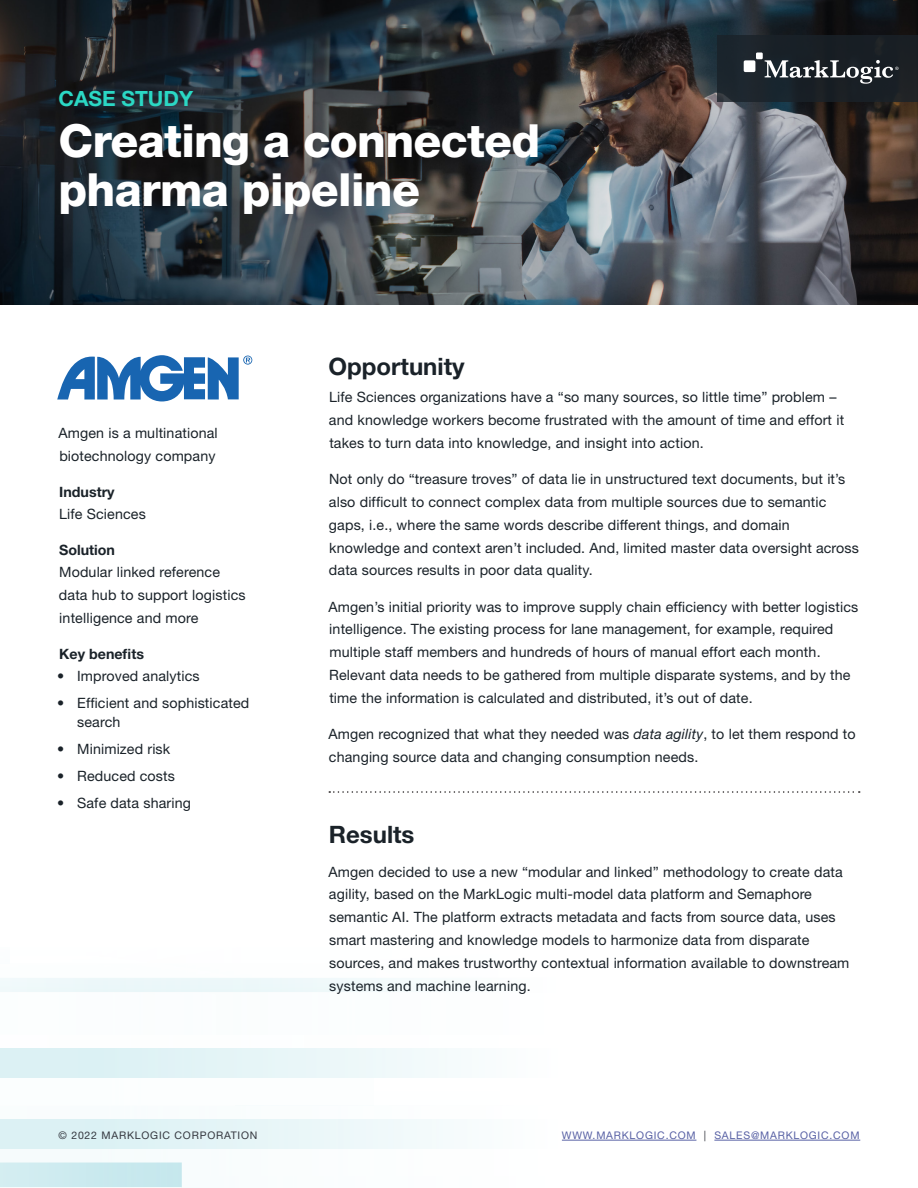
<style>
.page{position:relative;width:918px;height:1188px;background:#fff}
.page>*{position:absolute;margin:0;border:0;box-sizing:border-box;transform-origin:0 0}
.H1_-_Case_Study{font:800 45.75px/48.8px "Helvetica Neue LT Pro";letter-spacing:-.015em;color:#fff}
.Body{font:700 24px "Helvetica Neue LT Pro";color:#1a2229}
.Subtitle{font:700 21px "Helvetica Neue LT Pro";color:#2bd8c4}
.Body-2{font:14.25px/22.8px "Helvetica Neue LT Pro";letter-spacing:.01em;color:#1a2229}
.t1{font:700 14.25px "Helvetica Neue LT Pro";color:#1a2229}
.t2{font:10.5px "Helvetica Neue LT Pro";letter-spacing:.075em;color:#5760a4}
.t3{font:10.5px "Helvetica Neue LT Pro";letter-spacing:.075em;color:#34373f}
.s1{font-style:italic}
.s2{color:#34373f}
</style>
<div class="page">
<img style="left:18px;top:992px;width:510px;height:43px">
<img style="left:0;top:1162px;width:182px;height:25px">
<hr style="left:562px;top:1140px;width:134px;height:1px;background:#5760a4">
<hr style="left:714px;top:1140px;width:146px;height:1px;background:#5760a4">
<img style="left:0;top:0;width:918px;height:304px">
<svg style="left:329px;top:791px;width:531px;height:2px"></svg>
<div style="left:718px;top:35px;width:200px;height:66px;background:#1a2229"></div>
<div style="left:744px;top:60px;width:11px;height:12px;background:#fff;border-radius:2px"></div>
<div style="left:756px;top:53px;width:7px;height:6px;background:#fff"></div>
<svg style="left:765px;top:60px;width:133px;height:24px"></svg>
<svg style="left:57px;top:355px;width:195px;height:46px"></svg>
<p class="Subtitle" style="left:58px;top:85px;width:136px">CASE STUDY</p>
<p class="H1_-_Case_Study" style="left:58px;top:116px;width:483px">Creating a connected pharma pipeline</p>
<p class="Body-2" style="left:58px;top:421px;width:161px">Amgen is a multinational biotechnology company</p>
<h4 class="t1" style="left:59px;top:483px;width:57px">Industry</h4>
<p class="Body-2" style="left:59px;top:502px;width:88px">Life Sciences</p>
<h4 class="t1" style="left:59px;top:541px;width:57px">Solution</h4>
<p class="Body-2" style="left:59px;top:560px;width:188px">Modular linked reference data hub to support logistics intelligence and more</p>
<h4 class="t1" style="left:59px;top:645px;width:86px">Key benefits</h4>
<p class="Body-2" style="left:57px;top:664px;width:144px">• Improved analytics</p>
<p class="Body-2" style="left:77px;top:693px;width:174px;line-height:19.5px;text-indent:-20px">• Efficient and sophisticated search</p>
<p class="Body-2" style="left:57px;top:737px;width:115px">• Minimized risk</p>
<p class="Body-2" style="left:57px;top:764px;width:119px">• Reduced costs</p>
<p class="Body-2" style="left:57px;top:791px;width:135px">• Safe data sharing</p>
<h2 class="Body" style="left:329px;top:352px;width:138px">Opportunity</h2>
<p class="Body-2" style="left:329px;top:385px;width:517px">Life Sciences organizations have a “so many sources, so little time” problem – and knowledge workers become frustrated with the amount of time and effort it takes to turn data into knowledge, and insight into action.</p>
<p class="Body-2" style="left:329px;top:467px;width:531px">Not only do “treasure troves” of data lie in unstructured text documents, but it’s also difficult to connect complex data from multiple sources due to semantic gaps, i.e., where the same words describe different things, and domain knowledge and context aren’t included. And, limited master data oversight across data sources results in poor data quality.</p>
<p class="Body-2" style="left:328px;top:595px;width:531px">Amgen’s initial priority was to improve supply chain efficiency with better logistics intelligence. The existing process for lane management, for example, required multiple staff members and hundreds of hours of manual effort each month.<br>Relevant data needs to be gathered from multiple disparate systems, and by the time the information is calculated and distributed, it’s out of date.</p>
<p class="Body-2" style="left:328px;top:722px;width:529px">Amgen recognized that what they needed was <span class="s1">data agility</span>, to let them respond to changing source data and changing consumption needs.</p>
<p class="Body" style="left:329px;top:819px;width:87px">Results</p>
<p class="Body-2" style="left:328px;top:860px;width:522px">Amgen decided to use a new “modular and linked” methodology to create data agility, based on the MarkLogic multi-model data platform and Semaphore semantic AI. The platform extracts metadata and facts from source data, uses smart mastering and knowledge models to harmonize data from disparate sources, and makes trustworthy contextual information available to downstream systems and machine learning.</p>
<p class="t3" style="left:58px;top:1129px;width:200px">© 2022 MARKLOGIC CORPORATION</p>
<p class="t2" style="left:562px;top:1129px;width:299px">WWW.MARKLOGIC.COM <span class="s2">|</span> SALES@MARKLOGIC.COM</p>
</div>
